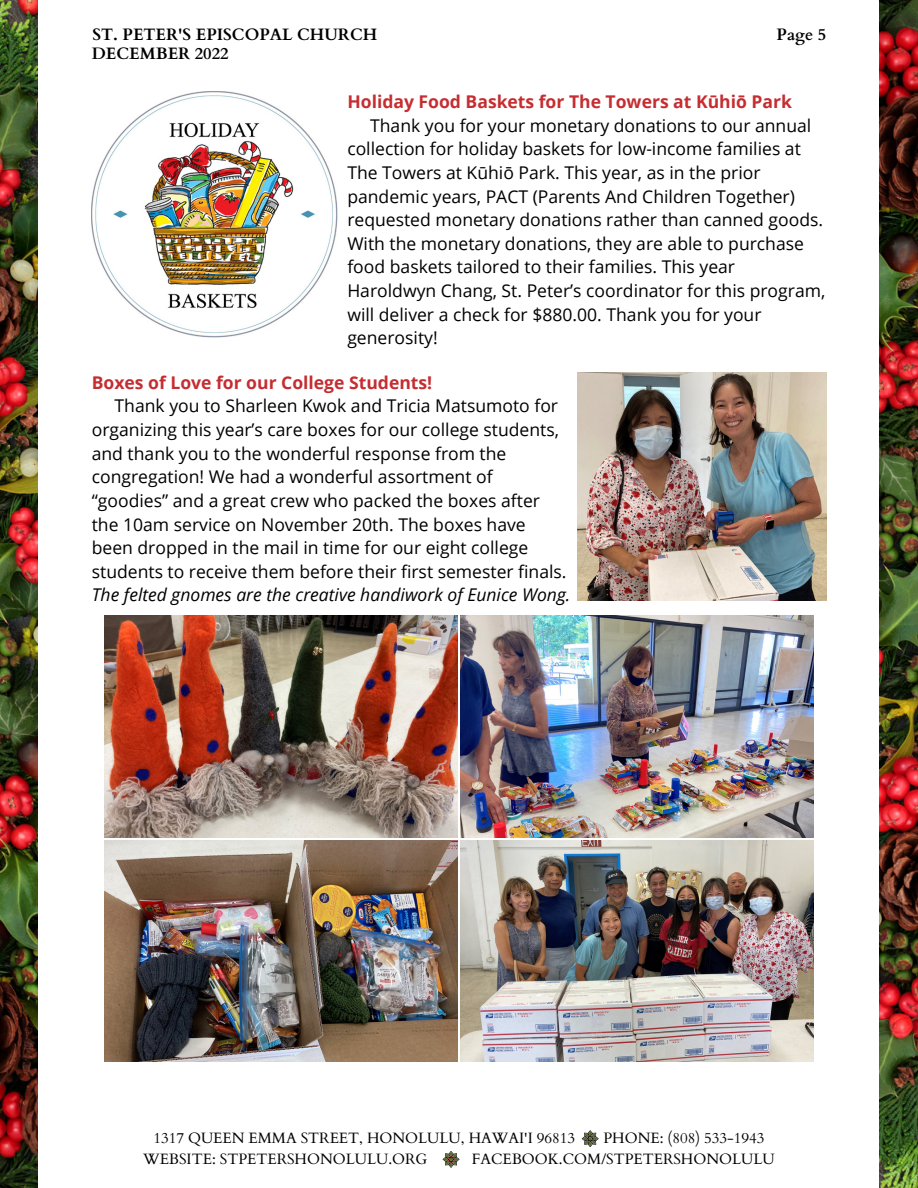
<style>
.page{position:relative;width:918px;height:1188px;background:#fff}
.page>*{position:absolute;margin:0;border:0;box-sizing:border-box;transform-origin:0 0}
.t1{font:17.55px/23.7px "Open Sans";color:#000}
.t2{font:700 17.55px "Open Sans";color:#c52d31}
.t3{font:italic 17.55px "Open Sans";color:#000}
.t4{font:700 16.5px "Cardo";color:#000}
.t5{font:15px "Cardo";color:#000}
</style>
<div class="page">
<img style="left:0;top:0;width:918px;height:1188px">
<div style="left:39px;top:0;width:840px;height:1188px;background:#fff"></div>
<img style="left:104px;top:616px;width:353px;height:221px">
<img style="left:461px;top:616px;width:353px;height:221px">
<img style="left:104px;top:841px;width:353px;height:220px">
<img style="left:461px;top:841px;width:353px;height:220px">
<svg style="left:582px;top:1130px;width:17px;height:17px"></svg>
<svg style="left:443px;top:1151px;width:16px;height:17px"></svg>
<img style="left:92px;top:92px;width:245px;height:245px">
<img style="left:577px;top:373px;width:249px;height:228px">
<p class="t4" style="left:92px;top:24px;width:286px">ST. PETER'S EPISCOPAL CHURCH</p>
<p class="t4" style="left:777px;top:24px;width:51px">Page 5</p>
<p class="t4" style="left:92px;top:43px;width:138px">DECEMBER 2022</p>
<p class="t2" style="left:347px;top:89px;width:446px">Holiday Food Baskets for The Towers at Kūhiō Park</p>
<p class="t1" style="left:347px;top:113px;width:479px;text-indent:23px">Thank you for your monetary donations to our annual collection for holiday baskets for low-income families at The Towers at Kūhiō Park. This year, as in the prior pandemic years, PACT (Parents And Children Together) requested monetary donations rather than canned goods.<br>With the monetary donations, they are able to purchase food baskets tailored to their families. This year Haroldwyn Chang, St. Peter’s coordinator for this program, will deliver a check for $880.00. Thank you for your generosity!</p>
<p class="t2" style="left:92px;top:370px;width:342px">Boxes of Love for our College Students!</p>
<p class="t1" style="left:92px;top:394px;width:476px;text-indent:23px">Thank you to Sharleen Kwok and Tricia Matsumoto for organizing this year’s care boxes for our college students, and thank you to the wonderful response from the congregation! We had a wonderful assortment of “goodies” and a great crew who packed the boxes after the 10am service on November 20th. The boxes have been dropped in the mail in time for our eight college students to receive them before their first semester finals.</p>
<p class="t3" style="left:92px;top:582px;width:480px">The felted gnomes are the creative handiwork of Eunice Wong.</p>
<p class="t5" style="left:153px;top:1129px;width:423px">1317 QUEEN EMMA STREET, HONOLULU, HAWAI'I 96813</p>
<p class="t5" style="left:603px;top:1129px;width:163px">PHONE: (808) 533-1943</p>
<p class="t5" style="left:143px;top:1149px;width:286px">WEBSITE: STPETERSHONOLULU.ORG</p>
<p class="t5" style="left:472px;top:1149px;width:305px">FACEBOOK.COM/STPETERSHONOLULU</p>
</div>
